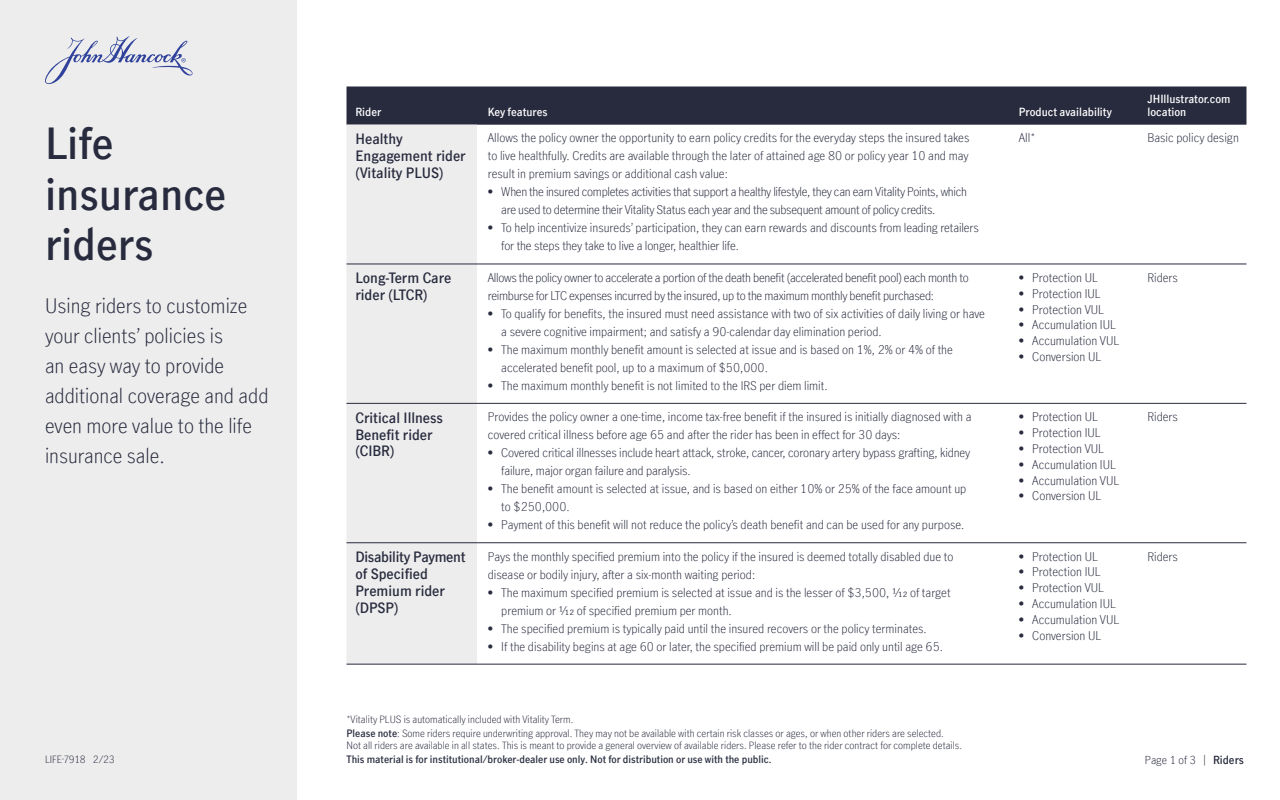
<style>
.page{position:relative;width:1280px;height:800px;background:#fff}
.page>*{position:absolute;margin:0;border:0;box-sizing:border-box;transform-origin:0 0}
.Para2{font:600 42px/50.4px "Manulife JH Sans Optimized";color:#282b3e}
.t1{font:300 20px/30px "Manulife JH Sans Optimized";color:#282b3e}
.text_bullet{font:600 14px/16.8px "Manulife JH Sans Optimized";color:#282b3e}
.UW_head{font:600 14px/16.8px "Manulife JH Sans Optimized";color:#282b3e}
.t2{font:300 12px/18px "Manulife JH Sans Optimized";color:#282b3e}
.t3{font:300 12px/18px "Manulife JH Sans Optimized";letter-spacing:-.025em;color:#282b3e}
.t4{font:600 11px/13.2px "Manulife JH Sans Optimized";color:#fff}
.t5{font:300 11px "Manulife JH Sans Optimized";color:#282b3e}
.t6{font:300 10px/12px "Manulife JH Sans Optimized";color:#282b3e}
.t7{font:600 10px "Manulife JH Sans Optimized";color:#282b3e}
.t8{font:300 10px "Manulife JH Sans Optimized";letter-spacing:-.03em;color:#282b3e}
.s1{font-weight:600}
</style>
<div class="page">
<div style="left:0;top:0;width:297px;height:800px;background:#ededed"></div>
<div style="left:346px;top:86px;width:900px;height:39px;background:#282b3e"></div>
<div style="left:346px;top:125px;width:131px;height:539px;background:#ededed"></div>
<hr style="left:346px;top:264px;width:131px;height:1px;background:#282b3e">
<hr style="left:477px;top:264px;width:531px;height:1px;background:#282b3e">
<hr style="left:1008px;top:264px;width:126px;height:1px;background:#282b3e">
<hr style="left:1134px;top:264px;width:112px;height:1px;background:#282b3e">
<hr style="left:346px;top:403px;width:131px;height:1px;background:#282b3e">
<hr style="left:477px;top:403px;width:531px;height:1px;background:#282b3e">
<hr style="left:1008px;top:403px;width:126px;height:1px;background:#282b3e">
<hr style="left:1134px;top:403px;width:112px;height:1px;background:#282b3e">
<hr style="left:346px;top:543px;width:131px;height:1px;background:#282b3e">
<hr style="left:477px;top:543px;width:531px;height:1px;background:#282b3e">
<hr style="left:1008px;top:543px;width:126px;height:1px;background:#282b3e">
<hr style="left:1134px;top:543px;width:112px;height:1px;background:#282b3e">
<hr style="left:346px;top:664px;width:131px;height:1px;background:#282b3e">
<hr style="left:477px;top:664px;width:531px;height:1px;background:#282b3e">
<hr style="left:1008px;top:664px;width:126px;height:1px;background:#282b3e">
<hr style="left:1134px;top:664px;width:112px;height:1px;background:#282b3e">
<svg style="left:45px;top:36px;width:148px;height:48px"></svg>
<p class="Para2" style="left:45px;top:117px;width:183px">Life insurance riders</p>
<p class="t1" style="left:45px;top:290px;width:225px">Using riders to customize your clients’ policies is<br>an easy way to provide additional coverage and add even more value to the life insurance sale.</p>
<p class="t8" style="left:45px;top:753px;width:71px">LIFE-7918 2/23</p>
<p class="t4" style="left:356px;top:105px;width:27px">Rider</p>
<p class="t4" style="left:488px;top:105px;width:61px">Key features</p>
<p class="t4" style="left:1019px;top:105px;width:95px">Product availability</p>
<p class="t4" style="left:1148px;top:91px;width:85px">JHIllustrator.com location</p>
<p class="UW_head" style="left:356px;top:130px;width:112px">Healthy<br>Engagement rider (Vitality PLUS)</p>
<p class="t2" style="left:488px;top:129px;width:483px;text-align:justify">Allows the policy owner the opportunity to earn policy credits for the everyday steps the insured takes to live healthfully. Credits are available through the later of attained age 80 or policy year 10 and may result in premium savings or additional cash value:</p>
<p class="t3" style="left:501px;top:183px;width:467px;text-indent:-14px">• When the insured completes activities that support a healthy lifestyle, they can earn Vitality Points, which are used to determine their Vitality Status each year and the subsequent amount of policy credits.</p>
<p class="t2" style="left:501px;top:219px;width:479px;text-indent:-14px">• To help incentivize insureds’ participation, they can earn rewards and discounts from leading retailers for the steps they take to live a longer, healthier life.</p>
<p class="text_bullet" style="left:356px;top:269px;width:97px">Long-Term Care rider (LTCR)</p>
<p class="t3" style="left:488px;top:268px;width:482px">Allows the policy owner to accelerate a portion of the death benefit (accelerated benefit pool) each month to reimburse for LTC expenses incurred by the insured, up to the maximum monthly benefit purchased:</p>
<p class="t2" style="left:501px;top:304px;width:485px;text-indent:-14px">• To qualify for benefits, the insured must need assistance with two of six activities of daily living or have a severe cognitive impairment; and satisfy a 90-calendar day elimination period.</p>
<p class="t2" style="left:501px;top:340px;width:453px;text-indent:-14px">• The maximum monthly benefit amount is selected at issue and is based on 1%, 2% or 4% of the accelerated benefit pool, up to a maximum of $50,000.</p>
<p class="t2" style="left:488px;top:376px;width:341px">• The maximum monthly benefit is not limited to the IRS per diem limit.</p>
<p class="text_bullet" style="left:356px;top:409px;width:89px">Critical Illness<br>Benefit rider (CIBR)</p>
<p class="t2" style="left:488px;top:407px;width:485px">Provides the policy owner a one-time, income tax-free benefit if the insured is initially diagnosed with a covered critical illness before age 65 and after the rider has been in effect for 30 days:</p>
<p class="t2" style="left:501px;top:443px;width:470px;text-indent:-14px">• Covered critical illnesses include heart attack, stroke, cancer, coronary artery bypass grafting, kidney failure, major organ failure and paralysis.</p>
<p class="t2" style="left:501px;top:479px;width:467px;text-indent:-14px">• The benefit amount is selected at issue, and is based on either 10% or 25% of the face amount up to $250,000.</p>
<p class="t2" style="left:488px;top:515px;width:478px">• Payment of this benefit will not reduce the policy’s death benefit and can be used for any purpose.</p>
<p class="text_bullet" style="left:356px;top:548px;width:112px">Disability Payment of Specified<br>Premium rider (DPSP)</p>
<p class="t2" style="left:488px;top:547px;width:467px">Pays the monthly specified premium into the policy if the insured is deemed totally disabled due to disease or bodily injury, after a six-month waiting period:</p>
<p class="t2" style="left:501px;top:583px;width:451px;text-indent:-14px">• The maximum specified premium is selected at issue and is the lesser of $3,500, 1/12 of target premium or 1/12 of specified premium per month.</p>
<p class="t2" style="left:488px;top:619px;width:440px">• The specified premium is typically paid until the insured recovers or the policy terminates.</p>
<p class="t2" style="left:488px;top:637px;width:457px">• If the disability begins at age 60 or later, the specified premium will be paid only until age 65.</p>
<p class="t6" style="left:346px;top:713px;width:228px">*Vitality PLUS is automatically included with Vitality Term.</p>
<p class="t6" style="left:346px;top:727px;width:617px"><span class="s1">Please note</span>: Some riders require underwriting approval. They may not be available with certain risk classes or ages, or when other riders are selected.<br>Not all riders are available in all states. This is meant to provide a general overview of available riders. Please refer to the rider contract for complete details.</p>
<p class="t7" style="left:346px;top:753px;width:427px">This material is for institutional/broker-dealer use only. Not for distribution or use with the public.</p>
<p class="t2" style="left:1019px;top:129px;width:18px">All*</p>
<p class="t2" style="left:1148px;top:129px;width:93px">Basic policy design</p>
<p class="t2" style="left:1019px;top:268px;width:80px">• Protection UL</p>
<p class="t2" style="left:1019px;top:284px;width:83px">• Protection IUL</p>
<p class="t2" style="left:1019px;top:300px;width:87px">• Protection VUL</p>
<p class="t2" style="left:1019px;top:316px;width:99px">• Accumulation IUL</p>
<p class="t2" style="left:1019px;top:331px;width:102px">• Accumulation VUL</p>
<p class="t2" style="left:1019px;top:347px;width:84px">• Conversion UL</p>
<p class="t2" style="left:1019px;top:407px;width:80px">• Protection UL</p>
<p class="t2" style="left:1019px;top:423px;width:83px">• Protection IUL</p>
<p class="t2" style="left:1019px;top:439px;width:87px">• Protection VUL</p>
<p class="t2" style="left:1019px;top:455px;width:99px">• Accumulation IUL</p>
<p class="t2" style="left:1019px;top:471px;width:102px">• Accumulation VUL</p>
<p class="t2" style="left:1019px;top:487px;width:84px">• Conversion UL</p>
<p class="t2" style="left:1019px;top:547px;width:80px">• Protection UL</p>
<p class="t2" style="left:1019px;top:563px;width:83px">• Protection IUL</p>
<p class="t2" style="left:1019px;top:578px;width:87px">• Protection VUL</p>
<p class="t2" style="left:1019px;top:594px;width:99px">• Accumulation IUL</p>
<p class="t2" style="left:1019px;top:610px;width:102px">• Accumulation VUL</p>
<p class="t2" style="left:1019px;top:626px;width:84px">• Conversion UL</p>
<p class="t2" style="left:1148px;top:268px;width:32px">Riders</p>
<p class="t2" style="left:1148px;top:407px;width:32px">Riders</p>
<p class="t2" style="left:1148px;top:547px;width:32px">Riders</p>
<p class="t5" style="left:1145px;top:752px;width:101px">Page 1 of 3 | <span class="s1">Riders</span></p>
</div>
